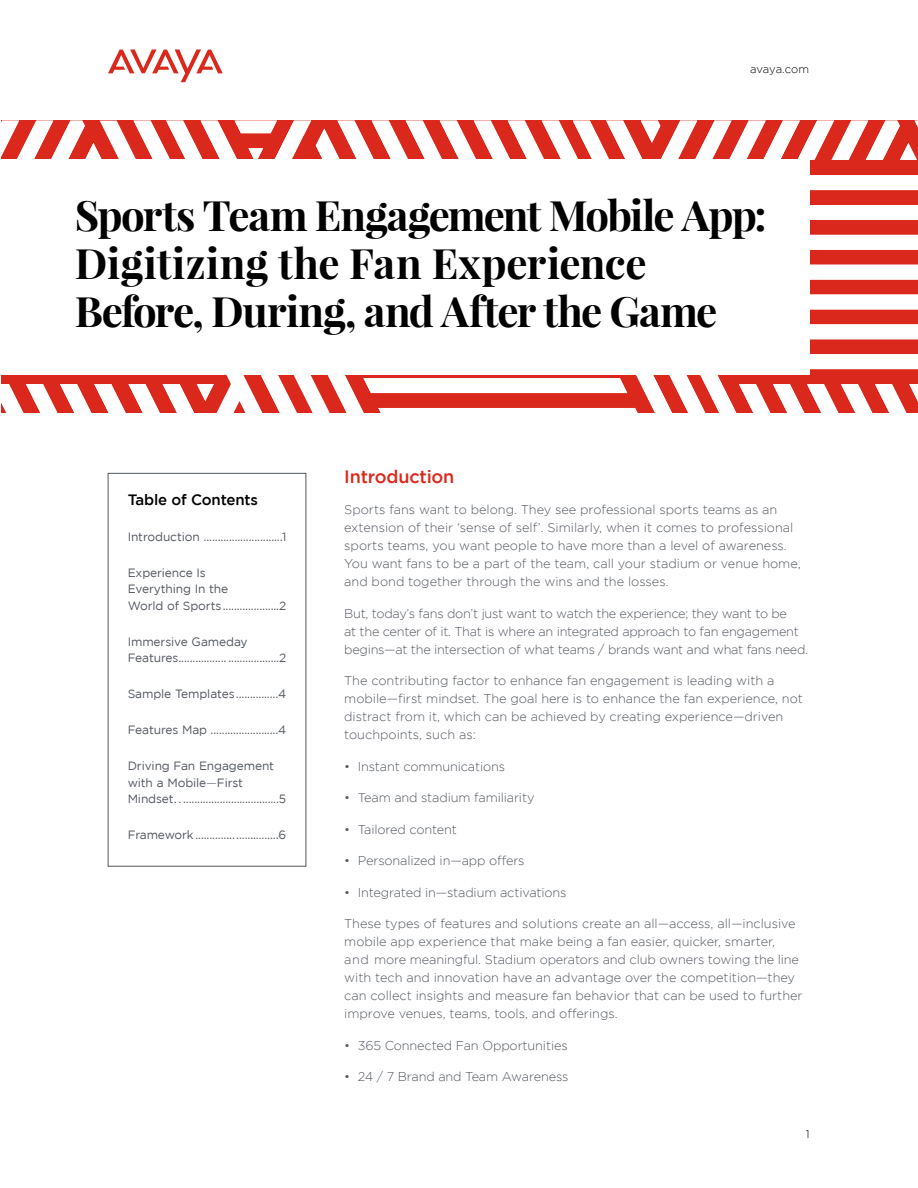
<style>
.page{position:relative;width:918px;height:1188px;background:#fff}
.page>*{position:absolute;margin:0;border:0;box-sizing:border-box;transform-origin:0 0}
.t1{font:700 42px/48px "Playfair Display";letter-spacing:-.02em;color:#000}
.t2{font:500 18px "Gotham";letter-spacing:-.01em;color:#da291c}
.t3{font:500 15px "Gotham";letter-spacing:-.01em;color:#000}
.t4{font:300 12.75px/18px "Gotham";color:#535860}
.t5{font:300 12.75px/18px "Gotham";letter-spacing:-.02em;color:#535860}
.t6{font:12px/16.5px "Gotham";letter-spacing:-.01em;color:#535860}
.t7{font:300 11.25px "Gotham";letter-spacing:-.01em;color:#000}
.s1{font-weight:300}
</style>
<div class="page">
<svg style="left:108px;top:49px;width:115px;height:33px"></svg>
<svg style="left:1px;top:121px;width:917px;height:292px"></svg>
<div style="left:1px;top:159px;width:809px;height:216px;background:#fff"></div>
<p class="t7" style="left:750px;top:63px;width:60px">avaya.com</p>
<h1 class="t1" style="left:75px;top:191px;width:693px">Sports Team Engagement Mobile App:<br>Digitizing the Fan Experience<br>Before, During, and After the Game</h1>
<p class="t3" style="left:128px;top:491px;width:132px">Table of Contents</p>
<p class="t6" style="left:128px;top:528px;width:160px">Introduction ............................1</p>
<p class="t6" style="left:128px;top:564px;width:160px">Experience Is<br>Everything In the<br>World of Sports....................2</p>
<p class="t6" style="left:128px;top:633px;width:121px">Immersive Gameday<br>Features</p>
<p class="t6" style="left:228px;top:649px;width:59px">..................2</p>
<p class="t6" style="left:128px;top:685px;width:160px">Sample Templates...............4</p>
<p class="t6" style="left:128px;top:721px;width:160px">Features Map ........................4</p>
<p class="t6" style="left:128px;top:757px;width:160px">Driving Fan Engagement with a Mobile<span class="s1">—</span>First<br>Mindset. ..................................5</p>
<p class="t6" style="left:128px;top:826px;width:68px">Framework</p>
<p class="t6" style="left:236px;top:826px;width:52px">...............6</p>
<h2 class="t2" style="left:344px;top:466px;width:112px">Introduction</h2>
<p class="t4" style="left:344px;top:500px;width:458px">Sports fans want to belong. They see professional sports teams as an extension of their ‘sense of self’. Similarly, when it comes to professional sports teams, you want people to have more than a level of awareness.<br>You want fans to be a part of the team, call your stadium or venue home, and bond together through the wins and the losses.</p>
<p class="t5" style="left:344px;top:604px;width:465px">But, today’s fans don’t just want to watch the experience; they want to be<br>at the center of it. That is where an integrated approach to fan engagement begins—at the intersection of what teams / brands want and what fans need.</p>
<p class="t4" style="left:344px;top:672px;width:460px">The contributing factor to enhance fan engagement is leading with a mobile—first mindset. The goal here is to enhance the fan experience, not distract from it, which can be achieved by creating experience—driven touchpoints, such as:</p>
<p class="t4" style="left:344px;top:757px;width:162px">• Instant communications</p>
<p class="t4" style="left:344px;top:789px;width:192px">• Team and stadium familiarity</p>
<p class="t4" style="left:344px;top:820px;width:114px">• Tailored content</p>
<p class="t4" style="left:344px;top:852px;width:182px">• Personalized in—app offers</p>
<p class="t4" style="left:344px;top:883px;width:224px">• Integrated in—stadium activations</p>
<p class="t4" style="left:344px;top:915px;width:460px">These types of features and solutions create an all—access, all—inclusive mobile app experience that make being a fan easier, quicker, smarter, and more meaningful. Stadium operators and club owners towing the line with tech and innovation have an advantage over the competition—they can collect insights and measure fan behavior that can be used to further improve venues, teams, tools, and offerings.</p>
<p class="t4" style="left:344px;top:1036px;width:225px">• 365 Connected Fan Opportunities</p>
<p class="t4" style="left:344px;top:1068px;width:226px">• 24 / 7 Brand and Team Awareness</p>
<p class="t7" style="left:806px;top:1128px;width:5px">1</p>
</div>
